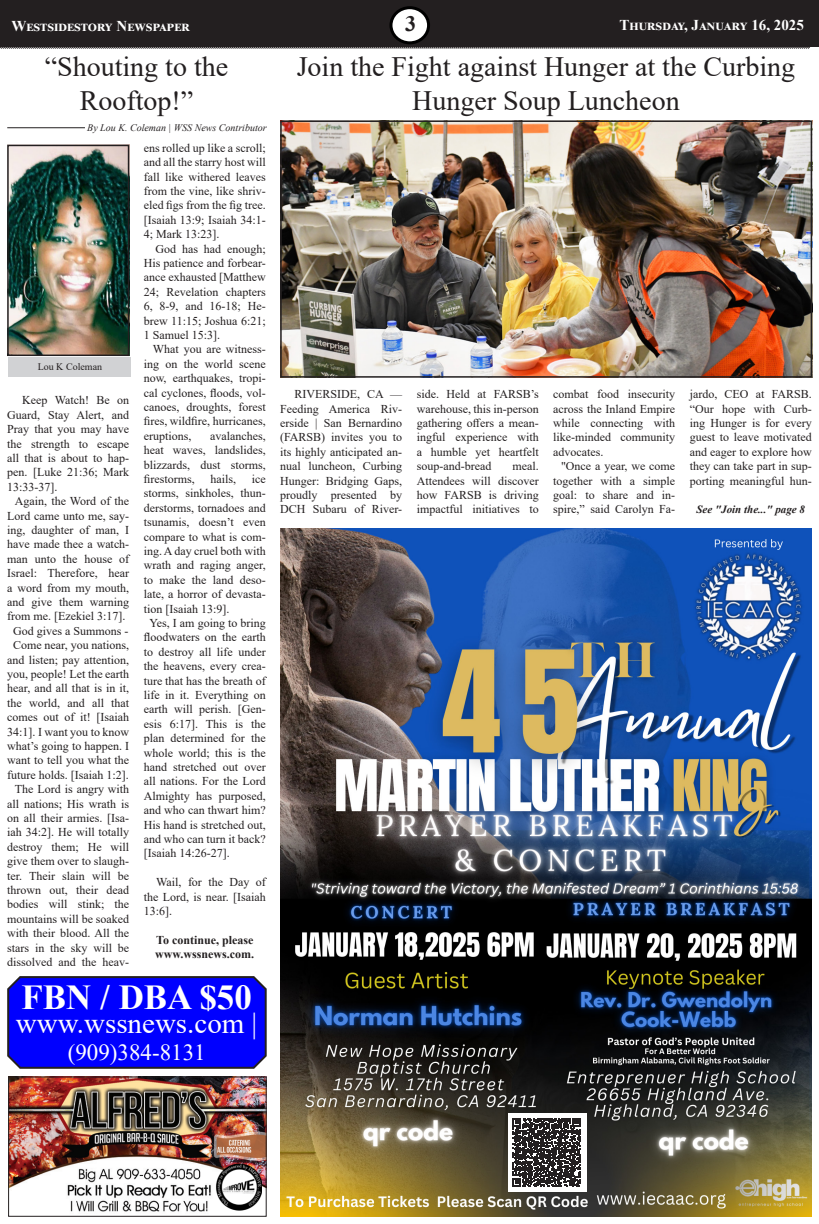
<style>
.page{position:relative;width:819px;height:1224px;background:#fff}
.page>*{position:absolute;margin:0;border:0;box-sizing:border-box;transform-origin:0 0}
.t1{font:700 35px "Times New Roman";color:#fff}
.t2{font:29px "Times New Roman";color:#fff}
.t3{font:28px/33.6px "Times New Roman";color:#231f20;text-align:center}
.t4{font:23px "Times New Roman";color:#fff}
.t5{font:700 22px "Times New Roman";color:#231f20}
.t6{font:700 15px "Times New Roman";color:#fff}
.t7{font:12px/14.4px "Times New Roman";color:#231f20;text-align:justify}
.t8{font:700 12px "Times New Roman";color:#231f20}
.t9{font:italic 700 11px "Times New Roman";color:#231f20}
.t10{font:italic 10px "Times New Roman";color:#231f20}
.t11{font:10px "Times New Roman";color:#231f20}
</style>
<div class="page">
<div style="left:0;top:0;width:819px;height:46px;background:#231f20"></div>
<svg style="left:0;top:44px;width:813px;height:5px"></svg>
<div style="left:391px;top:8px;width:38px;height:35px;background:#fff;border-radius:50%"></div>
<div style="left:389px;top:6px;width:41px;height:38px;border:3px solid #000;border-radius:50%"></div>
<img style="left:280px;top:529px;width:532px;height:688px">
<div style="left:508px;top:1113px;width:78px;height:79px;background:#fff"></div>
<svg style="left:513px;top:1118px;width:68px;height:68px"></svg>
<img style="left:10px;top:1078px;width:255px;height:134px">
<div style="left:8px;top:1076px;width:259px;height:141px;border:1px solid #231f20"></div>
<img style="left:214px;top:1164px;width:47px;height:46px">
<hr style="left:7px;top:127px;width:78px;height:1px;background:#231f20">
<img style="left:10px;top:148px;width:116px;height:205px">
<div style="left:7px;top:145px;width:122px;height:211px;border:2px solid #231f20"></div>
<div style="left:9px;top:357px;width:122px;height:20px;background:#d1d2d4"></div>
<svg style="left:7px;top:976px;width:260px;height:93px;background:#0606f2"></svg>
<img style="left:283px;top:123px;width:526px;height:252px">
<div style="left:280px;top:120px;width:532px;height:258px;border:2px solid #231f20"></div>
<p class="t6" style="left:11px;top:15px;width:180px">Westsidestory Newspaper</p>
<h3 class="t5" style="left:405px;top:8px;width:12px">3</h3>
<p class="t6" style="left:619px;top:14px;width:186px">Thursday, January 16, 2025</p>
<p class="t3" style="left:297px;top:49px;width:500px">Join the Fight against Hunger at the Curbing<br>Hunger Soup Luncheon</p>
<p class="t3" style="left:45px;top:49px;width:185px">“Shouting to the</p>
<p class="t3" style="left:80px;top:83px;width:115px">Rooftop!”</p>
<p class="t10" style="left:87px;top:121px;width:181px">By Lou K. Coleman | WSS News Contributor</p>
<p class="t7" style="left:144px;top:140px;width:124px">ens rolled up like a scroll; and all the starry host will fall like withered leaves from the vine, like shriv&shy;eled figs from the fig tree. [Isaiah 13:9; Isaiah 34:1- 4; Mark 13:23].</p>
<p class="t7" style="left:144px;top:241px;width:124px;text-indent:12px">God has had enough; His patience and forbear&shy;ance exhausted [Matthew 24; Revelation chapters 6, 8-9, and 16-18; He&shy;brew 11:15; Joshua 6:21; 1 Samuel 15:3].</p>
<p class="t7" style="left:144px;top:342px;width:124px;text-indent:9px">What you are witness&shy;ing on the world scene now, earthquakes, tropi&shy;cal cyclones, floods, vol&shy;canoes, droughts, forest fires, wildfire, hurricanes, eruptions,</p>
<p class="t11" style="left:38px;top:360px;width:66px">Lou K Coleman</p>
<p class="t7" style="left:7px;top:393px;width:124px;text-indent:15px">Keep Watch! Be on Guard, Stay Alert, and Pray that you may have the strength to escape all that is about to hap&shy;pen. [Luke 21:36; Mark 13:33-37].</p>
<p class="t7" style="left:7px;top:494px;width:124px;text-indent:8px">Again, the Word of the Lord came unto me, say&shy;ing, daughter of man, I have made thee a watch&shy;man unto the house of Israel: Therefore, hear a word from my mouth, and give them warning from me. [Ezekiel 3:17].</p>
<p class="t7" style="left:13px;top:623px;width:117px">God gives a Summons -</p>
<p class="t7" style="left:7px;top:638px;width:124px;text-align:center">Come near, you nations, and listen; pay attention, you, people! Let the earth hear, and all that is in it, the world, and all that comes out of it! [Isaiah<br>34:1]. I want you to know what’s going to happen. I want to tell you what the future holds. [Isaiah 1:2].</p>
<p class="t7" style="left:7px;top:782px;width:124px;text-indent:8px">The Lord is angry with all nations; His wrath is on all their armies. [Isa&shy;iah 34:2]. He will totally destroy them; He will give them over to slaugh&shy;ter. Their slain will be thrown out, their dead bodies will stink; the mountains will be soaked with their blood. All the stars in the sky will be dissolved and the heav-</p>
<p class="t7" style="left:144px;top:428px;width:124px;text-indent:66px">avalanches, heat waves, landslides, blizzards, dust storms, firestorms,</p>
<p class="t7" style="left:144px;top:471px;width:124px;text-indent:108px">ice storms, sinkholes, thun&shy;derstorms, tornadoes and tsunamis, doesn’t even compare to what is com&shy;ing. A day cruel both with wrath and raging anger, to make the land deso&shy;late, a horror of devasta&shy;tion [Isaiah 13:9].</p>
<p class="t7" style="left:144px;top:615px;width:124px;text-indent:6px">Yes, I am going to bring floodwaters on the earth to destroy all life under the heavens, every crea&shy;ture that has the breath of life in it. Everything on earth will perish. [Gen&shy;esis 6:17]. This is the plan determined for the whole world; this is the hand stretched out over all nations. For the Lord Almighty has purposed, and who can thwart him?<br>His hand is stretched out, and who can turn it back? [Isaiah 14:26-27].</p>
<p class="t7" style="left:144px;top:875px;width:124px;text-indent:13px">Wail, for the Day of the Lord, is near. [Isaiah 13:6].</p>
<p class="t8" style="left:156px;top:931px;width:99px">To continue, please</p>
<p class="t8" style="left:155px;top:946px;width:100px">www.wssnews.com.</p>
<p class="t1" style="left:21px;top:972px;width:232px">FBN / DBA $50</p>
<p class="t2" style="left:16px;top:1003px;width:243px">www.wssnews.com |</p>
<p class="t4" style="left:68px;top:1036px;width:139px">(909)384-8131</p>
<p class="t7" style="left:210px;top:471px;width:27px">hails,</p>
<p class="t7" style="left:280px;top:387px;width:124px;text-indent:14px">RIVERSIDE, CA — Feeding America Riv&shy;erside | San Bernardino (FARSB) invites you to its highly anticipated an&shy;nual luncheon, Curbing Hunger: Bridging Gaps, proudly presented by DCH Subaru of River-</p>
<p class="t7" style="left:417px;top:387px;width:124px">side. Held at FARSB’s warehouse, this in-person gathering offers a mean&shy;ingful experience with a humble yet heartfelt soup-and-bread</p>
<p class="t7" style="left:417px;top:459px;width:124px;text-indent:96px">meal.<br>Attendees will discover how FARSB is driving impactful initiatives to</p>
<p class="t7" style="left:553px;top:387px;width:124px">combat food insecurity across the Inland Empire while connecting with like-minded community advocates.</p>
<p class="t7" style="left:553px;top:459px;width:124px;text-indent:8px">"Once a year, we come together with a simple goal: to share and in&shy;spire,” said Carolyn Fa-</p>
<p class="t7" style="left:690px;top:387px;width:124px">jardo, CEO at FARSB. “Our hope with Curb&shy;ing Hunger is for every guest to leave motivated and eager to explore how they can take part in sup&shy;porting meaningful hun-</p>
<p class="t9" style="left:697px;top:501px;width:110px">See "Join the..." page 8</p>
</div>
